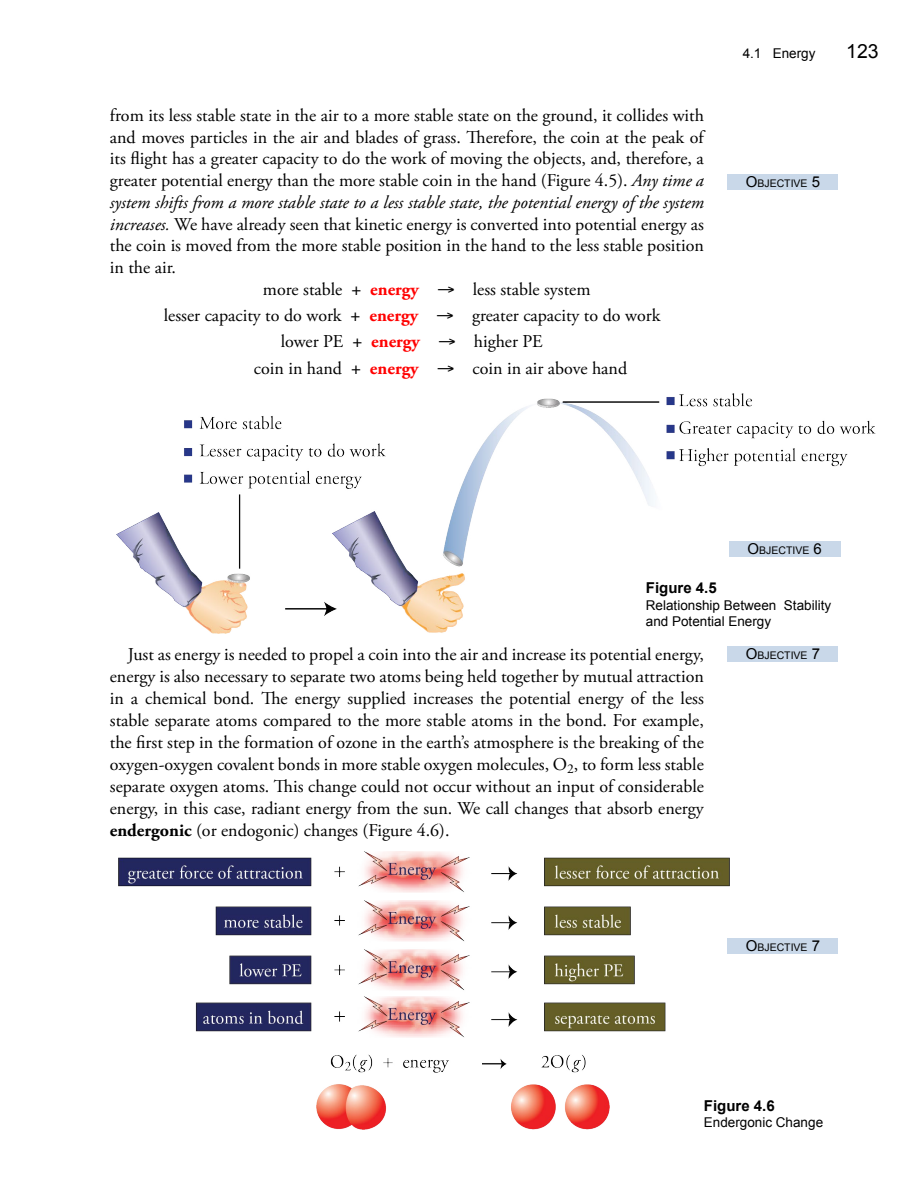
<style>
.page{position:relative;width:918px;height:1188px;background:#fff}
.page>*{position:absolute;margin:0;border:0;box-sizing:border-box;transform-origin:0 0}
.t1{font:19.5px "Arial";color:#000}
.Body_Text_indent{font:18px/22px "Adobe Garamond Pro";color:#000;text-align:justify}
.t2{font:700 15px "Arial";color:#000}
.t3{font:13.5px/16.2px "Arial";color:#000}
.t4{font:10.5px "Arial";color:#000}
.s1{font-style:italic}
.s2{font-weight:700;color:#f00}
.s3{font-size:15px}
.s4{font-weight:700}
</style>
<div class="page">
<div style="left:728px;top:646px;width:110px;height:16px;background:#c9d8e9"></div>
<div style="left:728px;top:174px;width:110px;height:16px;background:#c9d8e9"></div>
<div style="left:728px;top:938px;width:110px;height:15px;background:#c9d8e9"></div>
<img style="left:117px;top:393px;width:758px;height:241px">
<img style="left:118px;top:851px;width:611px;height:186px">
<img style="left:317px;top:1054px;width:293px;height:76px">
<div style="left:729px;top:541px;width:111px;height:15px;background:#c9d8e9"></div>
<p class="Body_Text_indent" style="left:110px;top:105px;width:596px">from its less stable state in the air to a more stable state on the ground, it collides with and moves particles in the air and blades of grass. Therefore, the coin at the peak of its flight has a greater capacity to do the work of moving the objects, and, therefore, a greater potential energy than the more stable coin in the hand (Figure 4.5). <span class="s1">Any time a system shifts from a more stable state to a less stable state, the potential energy of the system increases.</span> We have already seen that kinetic energy is converted into potential energy as the coin is moved from the more stable position in the hand to the less stable position in the air.</p>
<p class="Body_Text_indent" style="left:263px;top:279px;width:81px">more stable</p>
<p class="Body_Text_indent" style="left:370px;top:279px;width:222px"><span class="s2">energy</span> → less stable system</p>
<p class="Body_Text_indent" style="left:164px;top:305px;width:179px">lesser capacity to do work</p>
<p class="Body_Text_indent" style="left:370px;top:305px;width:292px"><span class="s2">energy</span> → greater capacity to do work</p>
<p class="Body_Text_indent" style="left:281px;top:331px;width:64px">lower PE</p>
<p class="Body_Text_indent" style="left:371px;top:331px;width:173px"><span class="s2">energy</span> → higher PE</p>
<p class="Body_Text_indent" style="left:254px;top:357px;width:90px">coin in hand</p>
<p class="Body_Text_indent" style="left:370px;top:357px;width:259px"><span class="s2">energy</span> → coin in air above hand</p>
<p class="t3" style="left:743px;top:45px;width:74px">4.1 Energy</p>
<p class="t1" style="left:846px;top:38px;width:34px">123</p>
<p class="t4" style="left:746px;top:177px;width:76px"><span class="s3">O</span>BJECTIVE <span class="s3">5</span></p>
<p class="t4" style="left:748px;top:543px;width:76px"><span class="s3">O</span>BJECTIVE <span class="s3">6</span></p>
<p class="t2" style="left:646px;top:578px;width:72px">Figure 4.5</p>
<p class="t3" style="left:646px;top:597px;width:187px">Relationship Between Stability and Potential Energy</p>
<p class="Body_Text_indent" style="left:110px;top:643px;width:596px;text-indent:18px">Just as energy is needed to propel a coin into the air and increase its potential energy, energy is also necessary to separate two atoms being held together by mutual attraction in a chemical bond. The energy supplied increases the potential energy of the less stable separate atoms compared to the more stable atoms in the bond. For example, the first step in the formation of ozone in the earth’s atmosphere is the breaking of the oxygen‑oxygen covalent bonds in more stable oxygen molecules, O<sub>2</sub>, to form less stable separate oxygen atoms. This change could not occur without an input of considerable energy, in this case, radiant energy from the sun. We call changes that absorb energy <span class="s4">endergonic</span> (or endogonic) changes (Figure 4.6).</p>
<p class="t4" style="left:746px;top:649px;width:76px"><span class="s3">O</span>BJECTIVE <span class="s3">7</span></p>
<p class="t4" style="left:746px;top:940px;width:76px"><span class="s3">O</span>BJECTIVE <span class="s3">7</span></p>
<p class="t2" style="left:704px;top:1096px;width:72px">Figure 4.6</p>
<p class="t3" style="left:704px;top:1114px;width:121px">Endergonic Change</p>
</div>
